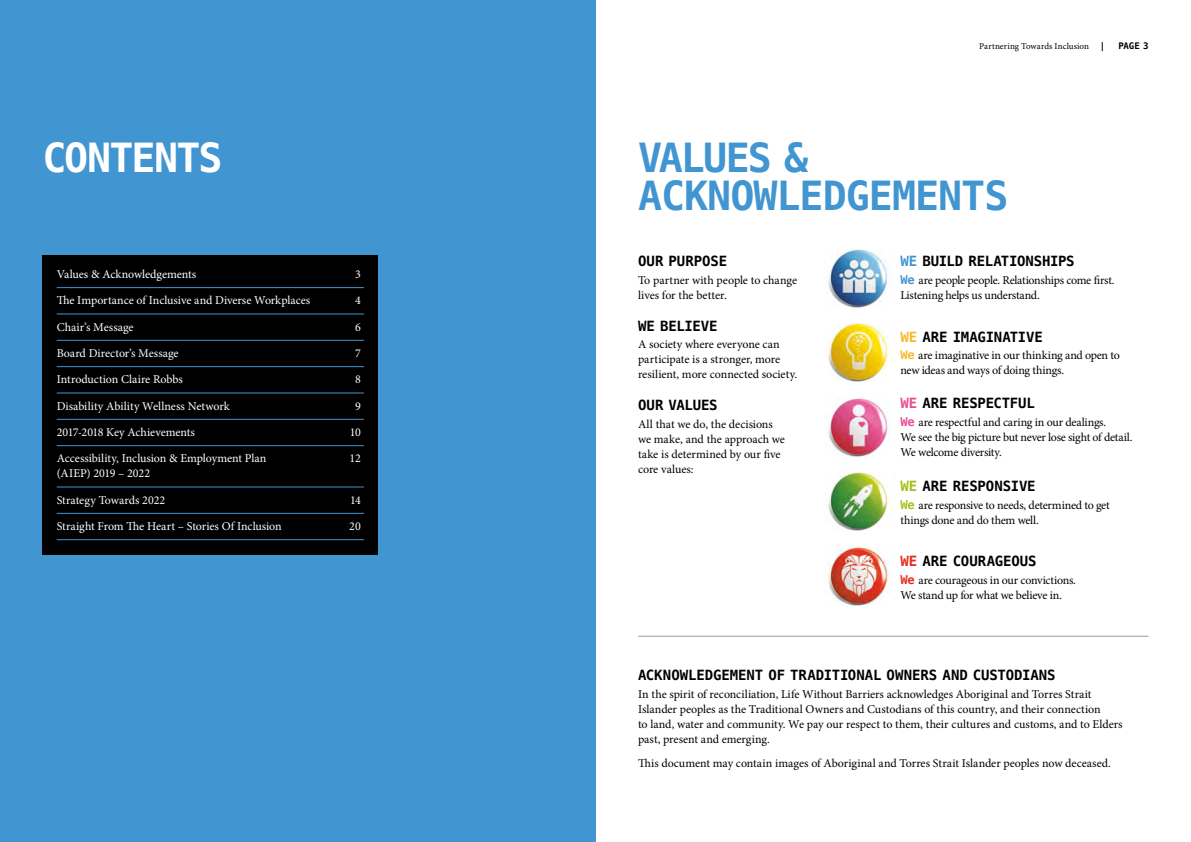
<style>
.page{position:relative;width:1191px;height:842px;background:#fff}
.page>*{position:absolute;margin:0;border:0;box-sizing:border-box;transform-origin:0 0}
.t1{font:700 40px/38px "Menlo";letter-spacing:-.025em;color:#4195d1}
.t2{font:700 40px "Menlo";letter-spacing:-.04em;color:#fff}
.t3{font:700 14px "Menlo";letter-spacing:-.01em;color:#000}
.t4{font:12px/15px "Minion Pro";letter-spacing:-.01em;color:#000}
.t5{font:12px/26.3px "Minion Pro";letter-spacing:-.005em;color:#fff}
.t6{font:9px "Minion Pro";letter-spacing:.005em;color:#000}
.t7{font:700 9px "Menlo";color:#000}
.s1{font-family:"Menlo";font-weight:700}
.s2{color:#4195d1}
.s3{font-family:"Menlo";font-weight:700;color:#4195d1}
.s4{color:#fab830}
.s5{font-family:"Menlo";font-weight:700;color:#fab830}
.s6{color:#ea4b94}
.s7{font-family:"Menlo";font-weight:700;color:#ea4b94}
.s8{color:#a2c01a}
.s9{font-family:"Menlo";font-weight:700;color:#a2c01a}
.s10{color:#e52a1b}
.s11{font-family:"Menlo";font-weight:700;color:#e52a1b}
</style>
<div class="page">
<div style="left:0;top:0;width:595px;height:842px;background:#4195d1"></div>
<div style="left:43px;top:255px;width:335px;height:300px;background:#000"></div>
<hr style="left:57px;top:287px;width:307px;height:1px;background:#4195d1">
<hr style="left:57px;top:313px;width:307px;height:1px;background:#4195d1">
<hr style="left:57px;top:340px;width:307px;height:1px;background:#4195d1">
<hr style="left:57px;top:366px;width:307px;height:1px;background:#4195d1">
<hr style="left:57px;top:392px;width:307px;height:1px;background:#4195d1">
<hr style="left:57px;top:419px;width:307px;height:1px;background:#4195d1">
<hr style="left:57px;top:445px;width:307px;height:1px;background:#4195d1">
<hr style="left:57px;top:486px;width:307px;height:1px;background:#4195d1">
<hr style="left:57px;top:513px;width:307px;height:1px;background:#4195d1">
<hr style="left:57px;top:539px;width:307px;height:1px;background:#4195d1">
<img style="left:828px;top:249px;width:60px;height:58px">
<img style="left:828px;top:323px;width:60px;height:59px">
<img style="left:828px;top:398px;width:60px;height:58px">
<img style="left:828px;top:472px;width:62px;height:59px">
<img style="left:828px;top:546px;width:63px;height:59px">
<hr style="left:638px;top:636px;width:510px;height:1px;background:#9d9d9c">
<p class="t6" style="left:979px;top:40px;width:128px">Partnering Towards Inclusion <span class="s1">|</span></p>
<p class="t7" style="left:1118px;top:40px;width:32px">PAGE 3</p>
<h1 class="t2" style="left:43px;top:130px;width:182px">CONTENTS</h1>
<h1 class="t1" style="left:638px;top:140px;width:372px">VALUES &amp;<br>ACKNOWLEDGEMENTS</h1>
<p class="t5" style="left:57px;top:261px;width:141px">Values &amp; Acknowledgements</p>
<p class="t5" style="left:355px;top:261px;width:7px">3</p>
<p class="t5" style="left:57px;top:287px;width:255px">The Importance of Inclusive and Diverse Workplaces</p>
<p class="t5" style="left:355px;top:287px;width:7px">4</p>
<p class="t5" style="left:57px;top:314px;width:78px">Chair’s Message</p>
<p class="t5" style="left:355px;top:314px;width:7px">6</p>
<p class="t5" style="left:57px;top:340px;width:123px">Board Director’s Message</p>
<p class="t5" style="left:355px;top:340px;width:7px">7</p>
<p class="t5" style="left:57px;top:366px;width:128px">Introduction Claire Robbs</p>
<p class="t5" style="left:355px;top:366px;width:7px">8</p>
<p class="t5" style="left:57px;top:393px;width:174px">Disability Ability Wellness Network</p>
<p class="t5" style="left:355px;top:393px;width:7px">9</p>
<p class="t5" style="left:57px;top:419px;width:140px">2017-2018 Key Achievements</p>
<p class="t5" style="left:350px;top:419px;width:12px">10</p>
<p class="t5" style="left:57px;top:445px;width:211px">Accessibility, Inclusion &amp; Employment Plan</p>
<p class="t5" style="left:349px;top:445px;width:13px">12</p>
<p class="t5" style="left:57px;top:460px;width:110px">(AIEP) 2019 – 2022<br>Strategy Towards 2022</p>
<p class="t5" style="left:350px;top:487px;width:12px">14</p>
<p class="t5" style="left:57px;top:513px;width:226px">Straight From The Heart – Stories Of Inclusion</p>
<p class="t5" style="left:349px;top:513px;width:13px">20</p>
<p class="t3" style="left:638px;top:251px;width:91px">OUR PURPOSE</p>
<p class="t4" style="left:638px;top:272px;width:161px">To partner with people to change lives for the better.</p>
<p class="t3" style="left:638px;top:316px;width:81px">WE BELIEVE</p>
<p class="t4" style="left:638px;top:337px;width:161px">A society where everyone can participate is a stronger, more resilient, more connected society.</p>
<p class="t3" style="left:638px;top:396px;width:81px">OUR VALUES</p>
<p class="t4" style="left:638px;top:417px;width:148px">All that we do, the decisions we make, and the approach we take is determined by our five core values:</p>
<p class="t3" style="left:900px;top:251px;width:176px"><span class="s2">WE</span> BUILD RELATIONSHIPS</p>
<p class="t4" style="left:900px;top:272px;width:216px"><span class="s3">We</span> are people people. Relationships come first.<br>Listening helps us understand.</p>
<p class="t3" style="left:900px;top:327px;width:144px"><span class="s4">WE</span> ARE IMAGINATIVE</p>
<p class="t4" style="left:900px;top:348px;width:221px"><span class="s5">We</span> are imaginative in our thinking and open to new ideas and ways of doing things.</p>
<p class="t3" style="left:900px;top:393px;width:136px"><span class="s6">WE</span> ARE RESPECTFUL</p>
<p class="t4" style="left:900px;top:414px;width:234px"><span class="s7">We</span> are respectful and caring in our dealings.<br>We see the big picture but never lose sight of detail.<br>We welcome diversity.</p>
<p class="t3" style="left:900px;top:477px;width:137px"><span class="s8">WE</span> ARE RESPONSIVE</p>
<p class="t4" style="left:900px;top:498px;width:211px"><span class="s9">We</span> are responsive to needs, determined to get things done and do them well.</p>
<p class="t3" style="left:900px;top:551px;width:138px"><span class="s10">WE</span> ARE COURAGEOUS</p>
<p class="t4" style="left:900px;top:572px;width:177px"><span class="s11">We</span> are courageous in our convictions.<br>We stand up for what we believe in.</p>
<p class="t3" style="left:638px;top:666px;width:419px">ACKNOWLEDGEMENT OF TRADITIONAL OWNERS AND CUSTODIANS</p>
<p class="t4" style="left:638px;top:687px;width:486px">In the spirit of reconciliation, Life Without Barriers acknowledges Aboriginal and Torres Strait Islander peoples as the Traditional Owners and Custodians of this country, and their connection<br>to land, water and community. We pay our respect to them, their cultures and customs, and to Elders past, present and emerging.</p>
<p class="t4" style="left:638px;top:755px;width:474px">This document may contain images of Aboriginal and Torres Strait Islander peoples now deceased.</p>
</div>
